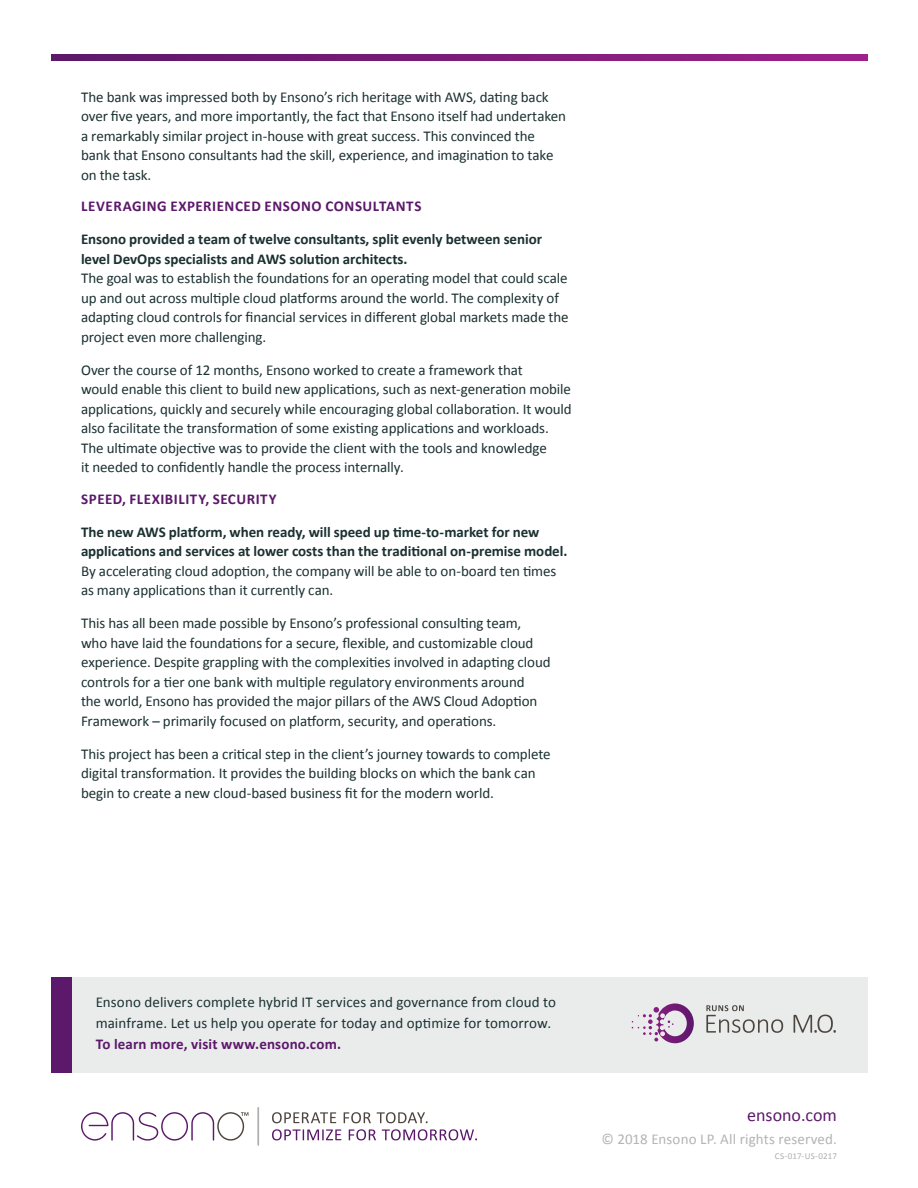
<style>
.page{position:relative;width:918px;height:1188px;background:#fff}
.page>*{position:absolute;margin:0;border:0;box-sizing:border-box;transform-origin:0 0}
.t1{font:18px "Calibri";color:#5c186a}
.Body_Copy{font:15px/19.5px "Calibri";letter-spacing:-.005em;color:#1b3030}
.Body_Copy-2{font:700 15px/19.5px "Calibri";letter-spacing:-.005em;color:#1b3030}
.Body_Copy-3{font:700 15px "Calibri";letter-spacing:.035em;color:#5c186a}
.Body_Copy-4{font:15px "Calibri";letter-spacing:.01em;color:#b2b4b3}
.Highlight_Body_Copy{font:9px "Calibri";letter-spacing:.015em;color:#abafae}
.s1{font-weight:700}
.s2{font-weight:400}
.s3{font-weight:700;color:#5c186a}
</style>
<div class="page">
<hr style="left:257px;top:1107px;width:2px;height:39px;background:#abafae">
<svg style="left:272px;top:1112px;width:64px;height:11px"></svg>
<svg style="left:344px;top:1112px;width:27px;height:11px"></svg>
<svg style="left:377px;top:1112px;width:51px;height:11px"></svg>
<svg style="left:272px;top:1129px;width:69px;height:11px"></svg>
<svg style="left:349px;top:1129px;width:27px;height:11px"></svg>
<svg style="left:382px;top:1129px;width:95px;height:11px"></svg>
<svg style="left:81px;top:1112px;width:167px;height:29px"></svg>
<svg style="left:52px;top:54px;width:816px;height:7px"></svg>
<div style="left:52px;top:977px;width:816px;height:96px;background:#eaecec"></div>
<div style="left:52px;top:977px;width:20px;height:96px;background:#5c186a"></div>
<svg style="left:632px;top:1003px;width:62px;height:40px"></svg>
<svg style="left:794px;top:1015px;width:42px;height:18px"></svg>
<svg style="left:706px;top:1005px;width:77px;height:28px"></svg>
<p class="Body_Copy" style="left:81px;top:87px;width:487px">The bank was impressed both by Ensono’s rich heritage with AWS, dating back over five years, and more importantly, the fact that Ensono itself had undertaken a remarkably similar project in-house with great success. This convinced the bank that Ensono consultants had the skill, experience, and imagination to take on the task.</p>
<p class="Body_Copy-3" style="left:81px;top:197px;width:342px">LEVERAGING EXPERIENCED ENSONO CONSULTANTS</p>
<p class="Body_Copy" style="left:81px;top:230px;width:489px"><span class="s1">Ensono provided a team of twelve consultants, split evenly between senior level DevOps specialists and AWS solution architects.<br></span>The goal was to establish the foundations for an operating model that could scale up and out across multiple cloud platforms around the world. The complexity of adapting cloud controls for financial services in different global markets made the project even more challenging.</p>
<p class="Body_Copy" style="left:81px;top:360px;width:492px">Over the course of 12 months, Ensono worked to create a framework that<br>would enable this client to build new applications, such as next-generation mobile applications, quickly and securely while encouraging global collaboration. It would also facilitate the transformation of some existing applications and workloads.<br>The ultimate objective was to provide the client with the tools and knowledge<br>it needed to confidently handle the process internally.</p>
<p class="Body_Copy-3" style="left:81px;top:489px;width:197px">SPEED, FLEXIBILITY, SECURITY</p>
<p class="Body_Copy-2" style="left:81px;top:522px;width:488px">The new AWS platform, when ready, will speed up time-to-market for new applications and services at lower costs than the traditional on-premise model.<br><span class="s2">By accelerating cloud adoption, the company will be able to on-board ten times as many applications than it currently can.</span></p>
<p class="Body_Copy" style="left:81px;top:614px;width:471px">This has all been made possible by Ensono’s professional consulting team, who have laid the foundations for a secure, flexible, and customizable cloud experience. Despite grappling with the complexities involved in adapting cloud controls for a tier one bank with multiple regulatory environments around<br>the world, Ensono has provided the major pillars of the AWS Cloud Adoption Framework – primarily focused on platform, security, and operations.</p>
<p class="Body_Copy" style="left:81px;top:744px;width:471px">This project has been a critical step in the client’s journey towards to complete digital transformation. It provides the building blocks on which the bank can begin to create a new cloud-based business fit for the modern world.</p>
<p class="Body_Copy" style="left:96px;top:991px;width:462px;line-height:21px">Ensono delivers complete hybrid IT services and governance from cloud to mainframe. Let us help you operate for today and optimize for tomorrow.<br><span class="s3">To learn more, visit www.ensono.com.</span></p>
<p class="t1" style="left:747px;top:1103px;width:91px">ensono.com</p>
<p class="Body_Copy-4" style="left:601px;top:1129px;width:237px">© 2018 Ensono LP. All rights reserved.</p>
<p class="Highlight_Body_Copy" style="left:775px;top:1151px;width:64px">CS-017-US-0217</p>
</div>
